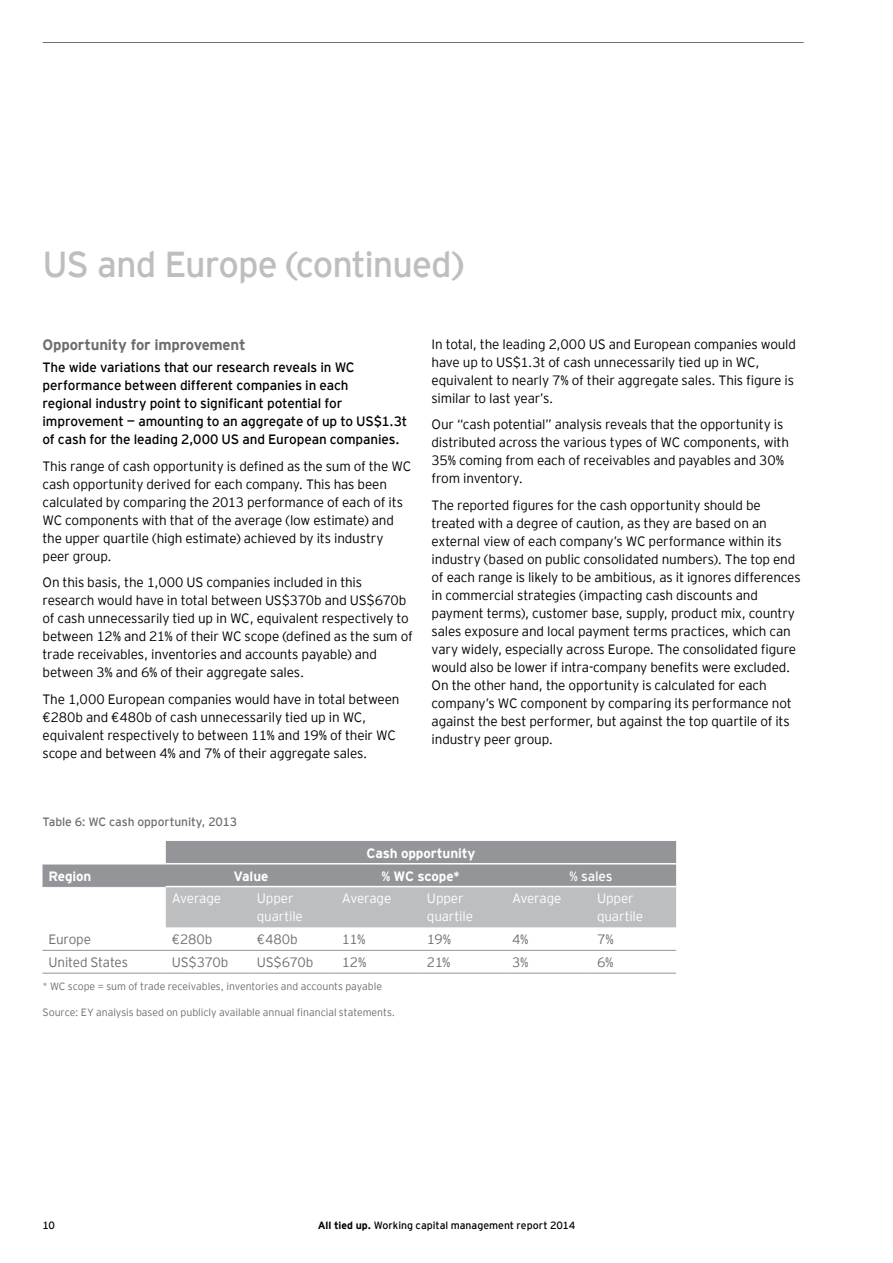
<style>
.page{position:relative;width:893px;height:1263px;background:#fff}
.page>*{position:absolute;margin:0;border:0;box-sizing:border-box;transform-origin:0 0}
.t1{font:36px "EY Interstate";letter-spacing:-.025em;color:#bcbec0}
.t2{font:700 15px "EY Interstate";letter-spacing:-.01em;color:#6d6e71}
.t3{font:300 13.5px/18px "EY Interstate";letter-spacing:-.01em;color:#000}
.t4{font:13.5px/18px "EY Interstate";letter-spacing:-.01em;color:#000}
.t5{font:300 13.5px "EY Interstate";letter-spacing:-.015em;color:#6d6e71}
.t6{font:300 13.5px/18px "EY Interstate";letter-spacing:-.01em;color:#fff}
.t7{font:700 13.5px "EY Interstate";letter-spacing:-.01em;color:#fff}
.t8{font:13.5px "EY Interstate";letter-spacing:-.01em;color:#fff}
.t9{font:12px "EY Interstate";letter-spacing:-.005em;color:#6d6e71}
.t10{font:300 10.5px "EY Interstate";letter-spacing:-.005em;color:#6d6e71}
.t11{font:10.5px "EY Interstate";color:#000}
.s1{font-weight:700}
</style>
<div class="page">
<svg style="left:43px;top:841px;width:633px;height:86px;background:#b3b4b7"></svg>
<hr style="left:43px;top:886px;width:123px;height:1px;background:#939598">
<hr style="left:43px;top:950px;width:123px;height:1px;background:#939598">
<hr style="left:166px;top:950px;width:85px;height:1px;background:#939598">
<hr style="left:251px;top:950px;width:85px;height:1px;background:#939598">
<hr style="left:336px;top:950px;width:85px;height:1px;background:#939598">
<hr style="left:421px;top:950px;width:85px;height:1px;background:#939598">
<hr style="left:506px;top:950px;width:85px;height:1px;background:#939598">
<hr style="left:591px;top:950px;width:85px;height:1px;background:#939598">
<hr style="left:43px;top:863px;width:123px;height:1px;background:#fff">
<hr style="left:166px;top:863px;width:85px;height:1px;background:#fff">
<hr style="left:251px;top:863px;width:85px;height:1px;background:#fff">
<hr style="left:336px;top:863px;width:85px;height:1px;background:#fff">
<hr style="left:421px;top:863px;width:85px;height:1px;background:#fff">
<hr style="left:506px;top:863px;width:85px;height:1px;background:#fff">
<hr style="left:591px;top:863px;width:85px;height:1px;background:#fff">
<hr style="left:166px;top:886px;width:85px;height:1px;background:#fff">
<hr style="left:251px;top:886px;width:85px;height:1px;background:#fff">
<hr style="left:336px;top:886px;width:85px;height:1px;background:#fff">
<hr style="left:421px;top:886px;width:85px;height:1px;background:#fff">
<hr style="left:506px;top:886px;width:85px;height:1px;background:#fff">
<hr style="left:591px;top:886px;width:85px;height:1px;background:#fff">
<hr style="left:43px;top:973px;width:123px;height:1px;background:#939598">
<hr style="left:166px;top:973px;width:85px;height:1px;background:#939598">
<hr style="left:251px;top:973px;width:85px;height:1px;background:#939598">
<hr style="left:336px;top:973px;width:85px;height:1px;background:#939598">
<hr style="left:421px;top:973px;width:85px;height:1px;background:#939598">
<hr style="left:506px;top:973px;width:85px;height:1px;background:#939598">
<hr style="left:591px;top:973px;width:85px;height:1px;background:#939598">
<hr style="left:43px;top:42px;width:761px;height:1px;background:#6d6e71">
<h1 class="t1" style="left:43px;top:239px;width:423px">US and Europe (continued)</h1>
<p class="t2" style="left:43px;top:334px;width:205px">Opportunity for improvement</p>
<p class="t4" style="left:43px;top:358px;width:366px">The wide variations that our research reveals in WC performance between different companies in each<br>regional industry point to significant potential for improvement — amounting to an aggregate of up to US$1.3t of cash for the leading 2,000 US and European companies.</p>
<p class="t3" style="left:43px;top:456px;width:370px">This range of cash opportunity is defined as the sum of the WC cash opportunity derived for each company. This has been calculated by comparing the 2013 performance of each of its WC components with that of the average (low estimate) and the upper quartile (high estimate) achieved by its industry peer group.</p>
<p class="t3" style="left:43px;top:573px;width:372px">On this basis, the 1,000 US companies included in this research would have in total between US$370b and US$670b of cash unnecessarily tied up in WC, equivalent respectively to between 12% and 21% of their WC scope (defined as the sum of trade receivables, inventories and accounts payable) and between 3% and 6% of their aggregate sales.</p>
<p class="t3" style="left:43px;top:689px;width:358px">The 1,000 European companies would have in total between €280b and €480b of cash unnecessarily tied up in WC, equivalent respectively to between 11% and 19% of their WC scope and between 4% and 7% of their aggregate sales.</p>
<p class="t3" style="left:432px;top:334px;width:366px">In total, the leading 2,000 US and European companies would have up to US$1.3t of cash unnecessarily tied up in WC, equivalent to nearly 7% of their aggregate sales. This figure is similar to last year’s.</p>
<p class="t3" style="left:432px;top:415px;width:359px">Our “cash potential” analysis reveals that the opportunity is distributed across the various types of WC components, with 35% coming from each of receivables and payables and 30% from inventory.</p>
<p class="t3" style="left:432px;top:495px;width:371px">The reported figures for the cash opportunity should be treated with a degree of caution, as they are based on an external view of each company’s WC performance within its industry (based on public consolidated numbers). The top end of each range is likely to be ambitious, as it ignores differences in commercial strategies (impacting cash discounts and payment terms), customer base, supply, product mix, country sales exposure and local payment terms practices, which can vary widely, especially across Europe. The consolidated figure would also be lower if intra-company benefits were excluded.<br>On the other hand, the opportunity is calculated for each company’s WC component by comparing its performance not against the best performer, but against the top quartile of its industry peer group.</p>
<p class="t9" style="left:43px;top:814px;width:196px">Table 6: WC cash opportunity, 2013</p>
<p class="t7" style="left:366px;top:843px;width:111px">Cash opportunity</p>
<p class="t7" style="left:49px;top:866px;width:44px">Region</p>
<p class="t7" style="left:233px;top:866px;width:37px">Value</p>
<p class="t7" style="left:382px;top:866px;width:80px">% WC scope*</p>
<p class="t8" style="left:570px;top:866px;width:44px">% sales</p>
<p class="t6" style="left:172px;top:889px;width:51px">Average</p>
<p class="t6" style="left:257px;top:889px;width:48px">Upper quartile</p>
<p class="t6" style="left:342px;top:889px;width:51px">Average</p>
<p class="t6" style="left:427px;top:889px;width:48px">Upper quartile</p>
<p class="t6" style="left:512px;top:889px;width:51px">Average</p>
<p class="t6" style="left:597px;top:889px;width:48px">Upper quartile</p>
<p class="t5" style="left:49px;top:930px;width:44px">Europe</p>
<p class="t5" style="left:172px;top:930px;width:42px">€280b</p>
<p class="t5" style="left:257px;top:930px;width:42px">€480b</p>
<p class="t5" style="left:342px;top:930px;width:25px">11%</p>
<p class="t5" style="left:427px;top:930px;width:26px">19%</p>
<p class="t5" style="left:512px;top:930px;width:18px">4%</p>
<p class="t5" style="left:597px;top:930px;width:18px">7%</p>
<p class="t5" style="left:48px;top:953px;width:81px">United States</p>
<p class="t5" style="left:172px;top:953px;width:58px">US$370b</p>
<p class="t5" style="left:257px;top:953px;width:58px">US$670b</p>
<p class="t5" style="left:342px;top:953px;width:26px">12%</p>
<p class="t5" style="left:427px;top:953px;width:25px">21%</p>
<p class="t5" style="left:512px;top:953px;width:18px">3%</p>
<p class="t5" style="left:597px;top:953px;width:18px">6%</p>
<p class="t10" style="left:43px;top:978px;width:341px">* WC scope = sum of trade receivables, inventories and accounts payable</p>
<p class="t10" style="left:43px;top:1004px;width:354px">Source: EY analysis based on publicly available annual financial statements.</p>
<p class="t11" style="left:43px;top:1218px;width:14px">10</p>
<p class="t11" style="left:318px;top:1218px;width:259px"><span class="s1">All tied up.</span> Working capital management report 2014</p>
</div>
